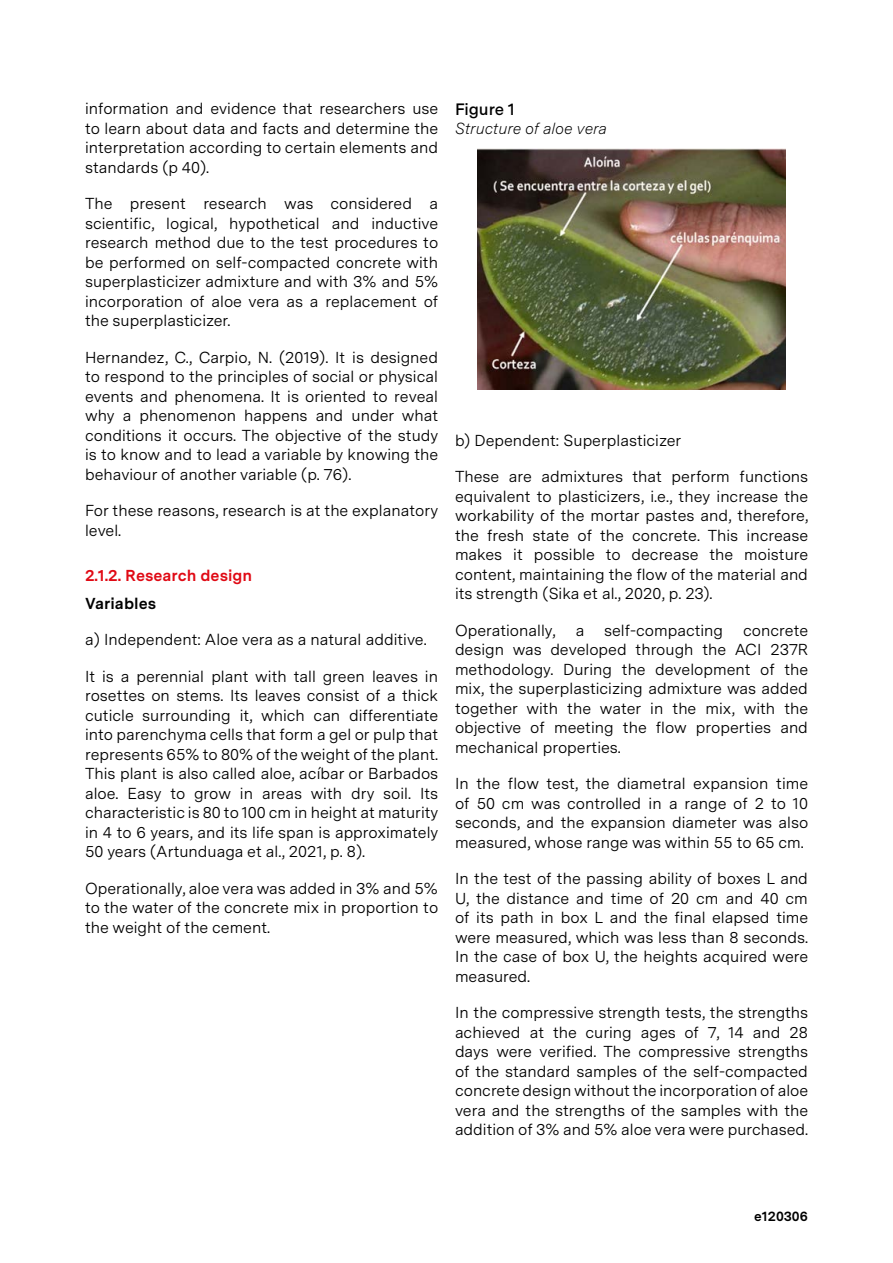
<style>
.page{position:relative;width:893px;height:1263px;background:#fff}
.page>*{position:absolute;margin:0;border:0;box-sizing:border-box;transform-origin:0 0}
.t1{font:600 16.5px "Messina Sans";color:#000}
.t2{font:15.9px/19.5px "Messina Sans";color:#000;text-align:justify}
.t3{font:700 15.9px "Messina Sans";color:#e00914}
.t4{font:italic 300 15.9px "Messina Sans";color:#000}
.t5{font:700 15.9px "Messina Sans";color:#000}
.t6{font:700 13.5px "Messina Sans";color:#000}
</style>
<div class="page">
<img style="left:477px;top:149px;width:308px;height:241px">
<p class="t2" style="left:85px;top:98px;width:355px">information and evidence that researchers use to learn about data and facts and determine the interpretation according to certain elements and standards (p 40).</p>
<p class="t2" style="left:85px;top:193px;width:355px">The present research was considered a scientific, logical, hypothetical and inductive research method due to the test procedures to be performed on self-compacted concrete with superplasticizer admixture and with 3% and 5% incorporation of aloe vera as a replacement of the superplasticizer.</p>
<p class="t2" style="left:85px;top:347px;width:355px">Hernandez, C., Carpio, N. (2019). It is designed to respond to the principles of social or physical events and phenomena. It is oriented to reveal why a phenomenon happens and under what conditions it occurs. The objective of the study is to know and to lead a variable by knowing the behaviour of another variable (p. 76).</p>
<p class="t2" style="left:85px;top:500px;width:355px">For these reasons, research is at the explanatory level.</p>
<p class="t3" style="left:85px;top:563px;width:169px">2.1.2. Research design</p>
<p class="t5" style="left:85px;top:591px;width:73px">Variables</p>
<p class="t2" style="left:85px;top:629px;width:343px">a) Independent: Aloe vera as a natural additive.</p>
<p class="t2" style="left:85px;top:666px;width:355px">It is a perennial plant with tall green leaves in rosettes on stems. Its leaves consist of a thick cuticle surrounding it, which can differentiate into parenchyma cells that form a gel or pulp that represents 65% to 80% of the weight of the plant.<br>This plant is also called aloe, acíbar or Barbados aloe. Easy to grow in areas with dry soil. Its characteristic is 80 to 100 cm in height at maturity in 4 to 6 years, and its life span is approximately 50 years (Artunduaga et al., 2021, p. 8).</p>
<p class="t2" style="left:85px;top:878px;width:355px">Operationally, aloe vera was added in 3% and 5% to the water of the concrete mix in proportion to the weight of the cement.</p>
<p class="t1" style="left:455px;top:96px;width:61px">Figure 1</p>
<p class="t4" style="left:455px;top:117px;width:153px">Structure of aloe vera</p>
<p class="t2" style="left:455px;top:430px;width:228px">b) Dependent: Superplasticizer</p>
<p class="t2" style="left:455px;top:466px;width:355px">These are admixtures that perform functions equivalent to plasticizers, i.e., they increase the workability of the mortar pastes and, therefore, the fresh state of the concrete. This increase makes it possible to decrease the moisture content, maintaining the flow of the material and its strength (Sika et al., 2020, p. 23).</p>
<p class="t2" style="left:455px;top:620px;width:102px">Operationally,</p>
<p class="t2" style="left:576px;top:620px;width:149px">a self-compacting</p>
<p class="t2" style="left:455px;top:620px;width:355px;text-indent:288px">concrete design was developed through the ACI 237R methodology. During the development of the mix, the superplasticizing admixture was added together with the water in the mix, with the objective of meeting the flow properties and mechanical properties.</p>
<p class="t2" style="left:455px;top:773px;width:355px">In the flow test, the diametral expansion time of 50 cm was controlled in a range of 2 to 10 seconds, and the expansion diameter was also measured, whose range was within 55 to 65 cm.</p>
<p class="t2" style="left:455px;top:868px;width:355px">In the test of the passing ability of boxes L and U, the distance and time of 20 cm and 40 cm of its path in box L and the final elapsed time were measured, which was less than 8 seconds.<br>In the case of box U, the heights acquired were measured.</p>
<p class="t2" style="left:455px;top:1002px;width:355px">In the compressive strength tests, the strengths achieved at the curing ages of 7, 14 and 28 days were verified. The compressive strengths of the standard samples of the self-compacted concrete design without the incorporation of aloe vera and the strengths of the samples with the addition of 3% and 5% aloe vera were purchased.</p>
<p class="t6" style="left:754px;top:1206px;width:55px">e120306</p>
</div>
